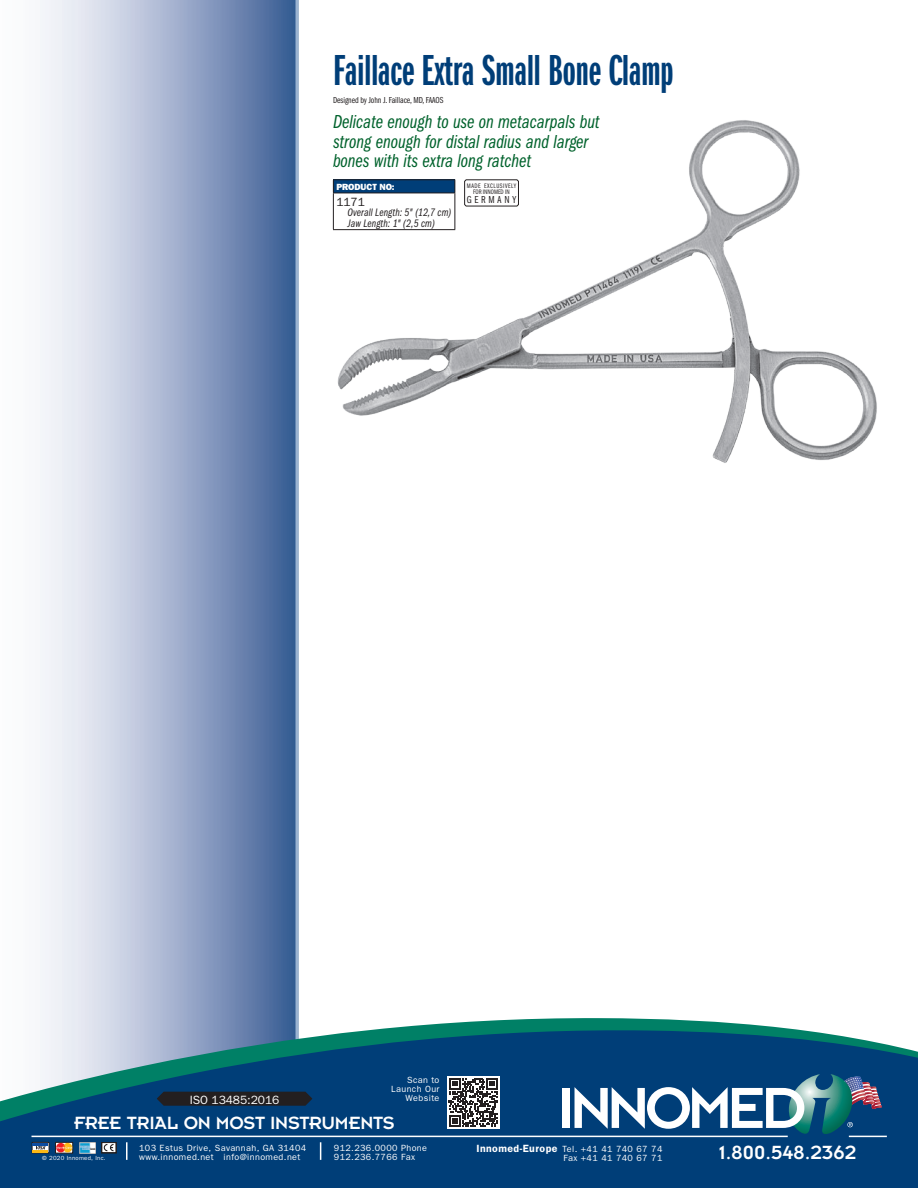
<style>
.page{position:relative;width:918px;height:1188px;background:#fff}
.page>*{position:absolute;margin:0;border:0;box-sizing:border-box;transform-origin:0 0}
.t1{font:45px "ITC Franklin Gothic Std Dm X Cp";color:#003e78}
.t2{font:21px "Insignia";color:#fff}
.t3{font:19.5px/19.5px "ITC Franklin Gothic Std Bk Cp It";color:#00622c}
.t4{font:19.5px "Insignia";letter-spacing:-.01em;color:#fff}
.t5{font:12px "Franklin Gothic";letter-spacing:-.005em;color:#fff}
.t6{font:12px "Franklin Gothic";color:#231f20}
.t7{font:11.25px/10.5px "ITC Franklin Gothic Std Bk Cp It";letter-spacing:.01em;color:#231f20}
.t8{font:10.5px "ITC Franklin Gothic Std Bk Cp";letter-spacing:.265em;color:#231f20}
.t9{font:9px/9px "Franklin Gothic";letter-spacing:.045em;color:#fff}
.t10{font:9px "ITC Franklin Gothic Std Bk Cp";letter-spacing:-.005em;color:#231f20}
.t11{font:800 9px "Franklin Gothic";letter-spacing:-.005em;color:#fff}
.t12{font:6.75px/6px "ITC Franklin Gothic Std Bk Cp";letter-spacing:.075em;color:#231f20;text-align:center}
.t13{font:6px "Franklin Gothic";letter-spacing:.045em;color:#fff}
.s1{font-weight:600;font-size:10.5px}
</style>
<div class="page">
<svg style="left:40px;top:0;width:256px;height:1018px;background:#a3b1ce"></svg>
<hr style="left:296px;top:0;width:2px;height:1044px;background:#cfd6e6">
<img style="left:333px;top:120px;width:544px;height:343px">
<svg style="left:0;top:1018px;width:918px;height:170px;background:#225e88"></svg>
<svg style="left:32px;top:1142px;width:17px;height:11px"></svg>
<hr style="left:33px;top:1143px;width:15px;height:3px;background:#0d4da1">
<svg style="left:55px;top:1142px;width:18px;height:11px"></svg>
<img style="left:79px;top:1142px;width:17px;height:11px">
<div style="left:101px;top:1142px;width:15px;height:11px;border:1px solid #231f20"></div>
<svg style="left:104px;top:1144px;width:10px;height:7px"></svg>
<div style="left:102px;top:1142px;width:14px;height:11px;border:1px solid #231f20"></div>
<div style="left:447px;top:1076px;width:52px;height:52px;background:#fff"></div>
<svg style="left:449px;top:1078px;width:49px;height:49px"></svg>
<div style="left:563px;top:1088px;width:7px;height:40px;background:#fff"></div>
<svg style="left:575px;top:1074px;width:307px;height:62px"></svg>
<svg style="left:157px;top:1092px;width:155px;height:14px;background:#202025"></svg>
<div style="left:333px;top:179px;width:122px;height:51px;background:#fff"></div>
<div style="left:333px;top:180px;width:122px;height:13px;background:#003e78"></div>
<hr style="left:333px;top:229px;width:122px;height:1px;background:#231f20">
<hr style="left:333px;top:193px;width:1px;height:36px;background:#231f20">
<hr style="left:454px;top:193px;width:1px;height:36px;background:#231f20">
<hr style="left:333px;top:179px;width:122px;height:1px;background:#231f20">
<svg style="left:333px;top:180px;width:1px;height:13px"></svg>
<svg style="left:454px;top:180px;width:1px;height:13px"></svg>
<hr style="left:333px;top:193px;width:122px;height:1px;background:#231f20">
<svg style="left:464px;top:179px;width:55px;height:28px"></svg>
<h1 class="t1" style="left:333px;top:46px;width:342px">Faillace Extra Small Bone Clamp</h1>
<p class="t10" style="left:333px;top:95px;width:112px">Designed by John J. Faillace, MD, FAAOS</p>
<h3 class="t3" style="left:333px;top:113px;width:268px">Delicate enough to use on metacarpals but strong enough for distal radius and larger bones with its extra long ratchet</h3>
<p class="t11" style="left:336px;top:182px;width:60px">PRODUCT NO:</p>
<h3 class="t6" style="left:336px;top:195px;width:30px">1171</h3>
<p class="t7" style="left:348px;top:207px;width:105px">Overall Length: 5" (12,7 cm)<br>Jaw Length: 1" (2,5 cm)</p>
<p class="t12" style="left:467px;top:183px;width:51px">MADE EXCLUSIVELY<br>FOR INNOMED IN</p>
<p class="t8" style="left:467px;top:193px;width:51px">GERMANY</p>
<p class="t9" style="left:391px;top:1076px;width:50px;text-align:right">Scan to<br>Launch Our</p>
<h3 class="t5" style="left:190px;top:1093px;width:91px">ISO 13485:2016</h3>
<p class="t9" style="left:406px;top:1094px;width:35px">Website</p>
<h3 class="t4" style="left:74px;top:1113px;width:322px">FREE TRIAL ON MOST INSTRUMENTS</h3>
<p class="t9" style="left:139px;top:1143px;width:169px">103 Estus Drive, Savannah, GA 31404 www.innomed.net info@innomed.net</p>
<p class="t9" style="left:334px;top:1143px;width:95px">912.236.0000 Phone<br>912.236.7766 Fax</p>
<p class="t9" style="left:476px;top:1145px;width:188px"><span class="s1">Innomed-Europe</span> Tel. +41 41 740 67 74</p>
<p class="t13" style="left:42px;top:1154px;width:65px">© 2020 Innomed, Inc.</p>
<p class="t9" style="left:563px;top:1154px;width:100px">Fax +41 41 740 67 71</p>
<h2 class="t2" style="left:719px;top:1142px;width:139px">1.800.548.2362</h2>
</div>
